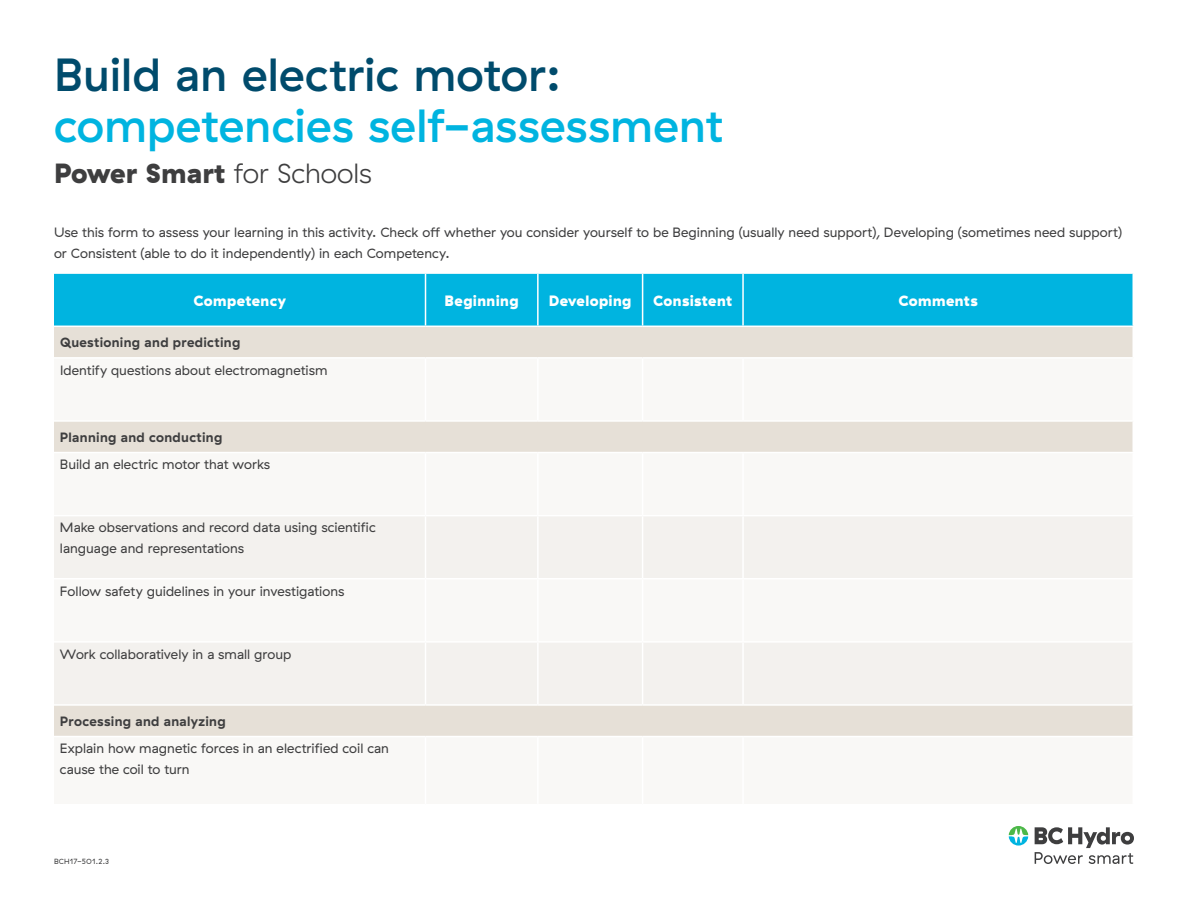
<style>
.page{position:relative;width:1188px;height:918px;background:#fff}
.page>*{position:absolute;margin:0;border:0;box-sizing:border-box;transform-origin:0 0}
.t1{font:500 46.5px/51.2px "GT Haptik";letter-spacing:.005em;color:#00b4e0}
.t2{font:900 27.75px "GT Haptik";letter-spacing:.005em;color:#3e3e3f}
.body{font:900 15px "GT Haptik";letter-spacing:.02em;color:#fff}
.body-2{font:13.5px/20.2px "GT Haptik";letter-spacing:.005em;color:#3e3e3f}
.body-3{font:700 13.5px "GT Haptik";letter-spacing:.025em;color:#3e3e3f}
.body-4{font:7.5px "GT Haptik";letter-spacing:.02em;color:#3e3e3f}
.s1{color:#004b6c}
.s2{font-weight:300}
</style>
<div class="page">
<div style="left:54px;top:274px;width:1078px;height:52px;background:#00b4e0"></div>
<div style="left:54px;top:326px;width:1079px;height:32px;background:#e6e0d7"></div>
<div style="left:54px;top:422px;width:1078px;height:30px;background:#e6e0d7"></div>
<div style="left:54px;top:706px;width:1078px;height:30px;background:#e6e0d7"></div>
<div style="left:54px;top:516px;width:1078px;height:188px;background:#f3f1ee"></div>
<hr style="left:425px;top:274px;width:1px;height:52px;background:#fff">
<hr style="left:537px;top:274px;width:2px;height:52px;background:#fff">
<hr style="left:642px;top:274px;width:1px;height:52px;background:#fff">
<hr style="left:742px;top:274px;width:2px;height:52px;background:#fff">
<hr style="left:54px;top:326px;width:372px;height:1px;background:#fff">
<hr style="left:426px;top:326px;width:112px;height:1px;background:#fff">
<hr style="left:538px;top:326px;width:105px;height:1px;background:#fff">
<hr style="left:643px;top:326px;width:100px;height:1px;background:#fff">
<hr style="left:743px;top:326px;width:391px;height:1px;background:#fff">
<hr style="left:1132px;top:327px;width:2px;height:30px;background:#fff">
<hr style="left:54px;top:357px;width:372px;height:2px;background:#fff">
<hr style="left:426px;top:357px;width:112px;height:2px;background:#fff">
<hr style="left:538px;top:357px;width:105px;height:2px;background:#fff">
<hr style="left:643px;top:357px;width:100px;height:2px;background:#fff">
<hr style="left:743px;top:357px;width:391px;height:2px;background:#fff">
<hr style="left:425px;top:516px;width:1px;height:62px;background:#fff">
<hr style="left:537px;top:516px;width:2px;height:62px;background:#fff">
<hr style="left:642px;top:516px;width:1px;height:62px;background:#fff">
<hr style="left:742px;top:516px;width:2px;height:62px;background:#fff">
<hr style="left:54px;top:578px;width:372px;height:2px;background:#fff">
<hr style="left:426px;top:578px;width:112px;height:2px;background:#fff">
<hr style="left:425px;top:580px;width:1px;height:61px;background:#fff">
<hr style="left:538px;top:578px;width:105px;height:2px;background:#fff">
<hr style="left:537px;top:580px;width:2px;height:61px;background:#fff">
<hr style="left:643px;top:578px;width:100px;height:2px;background:#fff">
<hr style="left:642px;top:580px;width:1px;height:61px;background:#fff">
<hr style="left:743px;top:578px;width:391px;height:2px;background:#fff">
<hr style="left:742px;top:580px;width:2px;height:61px;background:#fff">
<hr style="left:54px;top:641px;width:372px;height:2px;background:#fff">
<hr style="left:426px;top:641px;width:112px;height:2px;background:#fff">
<hr style="left:425px;top:643px;width:1px;height:61px;background:#fff">
<hr style="left:538px;top:641px;width:105px;height:2px;background:#fff">
<hr style="left:537px;top:643px;width:2px;height:61px;background:#fff">
<hr style="left:643px;top:641px;width:100px;height:2px;background:#fff">
<hr style="left:642px;top:643px;width:1px;height:61px;background:#fff">
<hr style="left:743px;top:641px;width:391px;height:2px;background:#fff">
<hr style="left:742px;top:643px;width:2px;height:61px;background:#fff">
<svg style="left:1009px;top:826px;width:19px;height:20px"></svg>
<svg style="left:1035px;top:827px;width:99px;height:37px"></svg>
<p class="t1" style="left:54px;top:50px;width:671px"><span class="s1">Build an electric motor: </span>competencies self-assessment</p>
<p class="t2" style="left:54px;top:156px;width:319px">Power Smart <span class="s2">for Schools</span></p>
<p class="body-2" style="left:54px;top:223px;width:1070px">Use this form to assess your learning in this activity. Check off whether you consider yourself to be Beginning (usually need support), Developing (sometimes need support) or Consistent (able to do it independently) in each Competency.</p>
<p class="body" style="left:193px;top:291px;width:94px">Competency</p>
<p class="body" style="left:445px;top:291px;width:76px">Beginning</p>
<p class="body" style="left:549px;top:291px;width:84px">Developing</p>
<p class="body" style="left:653px;top:291px;width:81px">Consistent</p>
<p class="body" style="left:899px;top:291px;width:81px">Comments</p>
<p class="body-3" style="left:60px;top:334px;width:182px">Questioning and predicting</p>
<p class="body-2" style="left:60px;top:360px;width:269px">Identify questions about electromagnetism</p>
<p class="body-3" style="left:60px;top:429px;width:164px">Planning and conducting</p>
<p class="body-2" style="left:60px;top:455px;width:212px">Build an electric motor that works</p>
<p class="body-2" style="left:60px;top:518px;width:317px">Make observations and record data using scientific language and representations</p>
<p class="body-2" style="left:60px;top:581px;width:286px">Follow safety guidelines in your investigations</p>
<p class="body-2" style="left:60px;top:644px;width:233px">Work collaboratively in a small group</p>
<p class="body-3" style="left:60px;top:713px;width:167px">Processing and analyzing</p>
<p class="body-2" style="left:60px;top:739px;width:330px">Explain how magnetic forces in an electrified coil can cause the coil to turn</p>
<p class="body-4" style="left:54px;top:857px;width:57px">BCH17-501.2.3</p>
</div>
